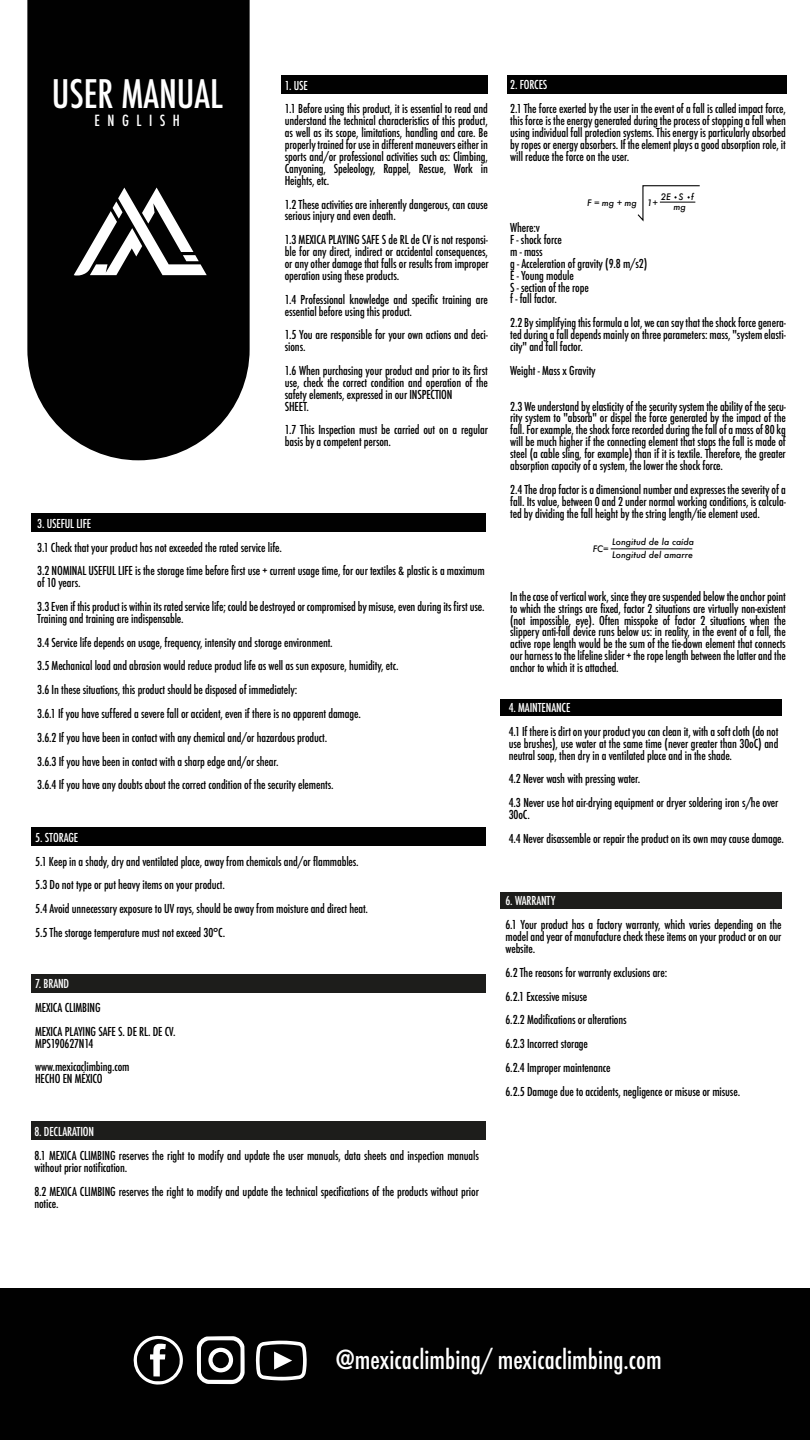
<style>
.page{position:relative;width:810px;height:1440px;background:#fff}
.page>*{position:absolute;margin:0;border:0;box-sizing:border-box;transform-origin:0 0}
.t1{font:500 condensed 38.25px "Futura";color:#fff}
.t2{font:500 condensed 25.58px "Futura";color:#fff}
.t3{font:500 condensed 15px "Futura";letter-spacing:.5em;color:#fff}
.t4{font:500 condensed 12px/11.9px "Futura";letter-spacing:-.01em;color:#010101}
.t5{font:500 condensed 12px "Futura";letter-spacing:-.01em;color:#fff}
.t6{font:italic 500 8.7px/9.7px "Futura";color:#010101;text-align:center}
</style>
<div class="page">
<div style="left:32px;top:1122px;width:454px;height:18px;background:#1d1d1b"></div>
<div style="left:32px;top:975px;width:454px;height:18px;background:#1d1d1b"></div>
<div style="left:500px;top:892px;width:282px;height:17px;background:#1d1d1b"></div>
<div style="left:32px;top:828px;width:454px;height:18px;background:#010101"></div>
<div style="left:500px;top:699px;width:282px;height:17px;background:#010101"></div>
<div style="left:32px;top:513px;width:454px;height:19px;background:#010101"></div>
<div style="left:27px;top:0;width:223px;height:460px;background:#010101"></div>
<svg style="left:74px;top:188px;width:133px;height:88px"></svg>
<div style="left:281px;top:75px;width:207px;height:19px;background:#010101"></div>
<div style="left:507px;top:75px;width:279px;height:19px;background:#010101"></div>
<svg style="left:637px;top:185px;width:63px;height:37px"></svg>
<hr style="left:611px;top:549px;width:81px;height:1px;background:#010101">
<div style="left:0;top:1288px;width:810px;height:152px;background:#010101"></div>
<svg style="left:197px;top:1336px;width:48px;height:48px"></svg>
<svg style="left:133px;top:1336px;width:50px;height:49px"></svg>
<svg style="left:256px;top:1341px;width:51px;height:40px"></svg>
<h1 class="t1" style="left:52px;top:69px;width:173px">USER MANUAL</h1>
<p class="t3" style="left:95px;top:111px;width:87px">ENGLISH</p>
<p class="t5" style="left:285px;top:77px;width:25px">1. USE</p>
<p class="t4" style="left:285px;top:103px;width:205px;text-align:justify">1.1 Before using this product, it is essential to read and understand the technical characteristics of this product, as well as its scope, limitations, handling and care. Be properly trained for use in different maneuvers either in sports and/or professional activities such as: Climbing, Canyoning, Speleology, Rappel, Rescue, Work in Heights, etc.</p>
<p class="t4" style="left:285px;top:198px;width:205px">1.2 These activities are inherently dangerous, can cause serious injury and even death.</p>
<p class="t4" style="left:285px;top:234px;width:205px;text-align:justify">1.3 MEXICA PLAYING SAFE S de RL de CV is not responsi&shy;ble for any direct, indirect or accidental consequences, or any other damage that falls or results from improper operation using these products.</p>
<p class="t4" style="left:285px;top:293px;width:205px">1.4 Professional knowledge and specific training are essential before using this product.</p>
<p class="t4" style="left:285px;top:329px;width:204px">1.5 You are responsible for your own actions and deci&shy;sions.</p>
<p class="t4" style="left:285px;top:365px;width:205px">1.6 When purchasing your product and prior to its first use, check the correct condition and operation of the safety elements, expressed in our INSPECTION<br>SHEET.</p>
<p class="t4" style="left:285px;top:424px;width:205px">1.7 This Inspection must be carried out on a regular basis by a competent person.</p>
<p class="t5" style="left:37px;top:516px;width:55px">3. USEFUL LIFE</p>
<p class="t4" style="left:37px;top:535px;width:449px;line-height:23.8px">3.1 Check that your product has not exceeded the rated service life.<br>3.2 NOMINAL USEFUL LIFE is the storage time before first use + current usage time, for our textiles &amp; plastic is a maximum</p>
<p class="t4" style="left:37px;top:571px;width:449px;line-height:23.8px">of 10 years.<br>3.3 Even if this product is within its rated service life; could be destroyed or compromised by misuse, even during its first use.</p>
<p class="t4" style="left:37px;top:607px;width:363px;line-height:23.8px">Training and training are indispensable.<br>3.4 Service life depends on usage, frequency, intensity and storage environment.<br>3.5 Mechanical load and abrasion would reduce product life as well as sun exposure, humidity, etc.<br>3.6 In these situations, this product should be disposed of immediately:<br>3.6.1 If you have suffered a severe fall or accident, even if there is no apparent damage.<br>3.6.2 If you have been in contact with any chemical and/or hazardous product.<br>3.6.3 If you have been in contact with a sharp edge and/or shear.<br>3.6.4 If you have any doubts about the correct condition of the security elements.</p>
<p class="t5" style="left:510px;top:77px;width:39px">2. FORCES</p>
<p class="t4" style="left:510px;top:103px;width:277px;text-align:justify">2.1 The force exerted by the user in the event of a fall is called impact force, this force is the energy generated during the process of stopping a fall when using individual fall protection systems. This energy is particularly absorbed by ropes or energy absorbers. If the element plays a good absorption role, it will reduce the force on the user.</p>
<p class="t6" style="left:587px;top:198px;width:72px">F = mg + mg 1+</p>
<p class="t6" style="left:661px;top:192px;width:34px">2E S f mg</p>
<p class="t4" style="left:510px;top:222px;width:139px">Where:v<br>F - shock force<br>m - mass<br>g - Acceleration of gravity (9.8 m/s2)<br>E - Young module<br>S - section of the rope<br>f - fall factor.</p>
<p class="t4" style="left:510px;top:317px;width:277px;text-align:justify">2.2 By simplifying this formula a lot, we can say that the shock force genera&shy;ted during a fall depends mainly on three parameters: mass, "system elasti&shy;city" and fall factor.</p>
<p class="t4" style="left:510px;top:364px;width:87px">Weight - Mass x Gravity</p>
<p class="t4" style="left:510px;top:400px;width:277px;text-align:justify">2.3 We understand by elasticity of the security system the ability of the secu&shy;rity system to "absorb" or dispel the force generated by the impact of the fall. For example, the shock force recorded during the fall of a mass of 80 kg will be much higher if the connecting element that stops the fall is made of steel (a cable sling, for example) than if it is textile. Therefore, the greater absorption capacity of a system, the lower the shock force.</p>
<p class="t4" style="left:510px;top:483px;width:277px;text-align:justify">2.4 The drop factor is a dimensional number and expresses the severity of a fall. Its value, between 0 and 2 under normal working conditions, is calcula&shy;ted by dividing the fall height by the string length/tie element used.</p>
<p class="t6" style="left:593px;top:544px;width:17px">FC=</p>
<p class="t6" style="left:612px;top:536px;width:83px;line-height:12.1px;text-align:left">Longitud de la caída<br>Longitud del amarre</p>
<p class="t4" style="left:510px;top:590px;width:277px;text-align:justify">In the case of vertical work, since they are suspended below the anchor point to which the strings are fixed, factor 2 situations are virtually non-existent (not impossible, eye). Often misspoke of factor 2 situations when the slippery anti-fall device runs below us: in reality, in the event of a fall, the active rope length would be the sum of the tie-down element that connects our harness to the lifeline slider + the rope length between the latter and the anchor to which it is attached.</p>
<p class="t5" style="left:509px;top:700px;width:63px">4. MAINTENANCE</p>
<p class="t4" style="left:509px;top:725px;width:271px;text-align:justify">4.1 If there is dirt on your product you can clean it, with a soft cloth (do not use brushes), use water at the same time (never greater than 30oC) and neutral soap, then dry in a ventilated place and in the shade.</p>
<p class="t4" style="left:509px;top:767px;width:271px;line-height:23.8px">4.2 Never wash with pressing water.<br>4.3 Never use hot air-drying equipment or dryer soldering iron s/he over</p>
<p class="t4" style="left:509px;top:809px;width:23px">30oC.</p>
<p class="t5" style="left:35px;top:830px;width:44px">5. STORAGE</p>
<p class="t4" style="left:509px;top:833px;width:277px">4.4 Never disassemble or repair the product on its own may cause damage.</p>
<p class="t4" style="left:35px;top:849px;width:334px;line-height:23.8px">5.1 Keep in a shady, dry and ventilated place, away from chemicals and/or flammables.<br>5.3 Do not type or put heavy items on your product.<br>5.4 Avoid unnecessary exposure to UV rays, should be away from moisture and direct heat.<br>5.5 The storage temperature must not exceed 30°C.</p>
<p class="t5" style="left:505px;top:893px;width:52px">6. WARRANTY</p>
<p class="t4" style="left:505px;top:919px;width:278px;text-align:justify">6.1 Your product has a factory warranty, which varies depending on the model and year of manufacture check these items on your product or on our website.</p>
<p class="t4" style="left:505px;top:961px;width:236px;line-height:23.8px">6.2 The reasons for warranty exclusions are:<br>6.2.1 Excessive misuse<br>6.2.2 Modifications or alterations<br>6.2.3 Incorrect storage<br>6.2.4 Improper maintenance<br>6.2.5 Damage due to accidents, negligence or misuse or misuse.</p>
<p class="t5" style="left:35px;top:976px;width:36px">7. BRAND</p>
<p class="t4" style="left:35px;top:996px;width:142px;line-height:23.8px">MEXICA CLIMBING<br>MEXICA PLAYING SAFE S. DE RL. DE CV.</p>
<p class="t4" style="left:35px;top:1031px;width:96px;line-height:23.8px">MPS190627N14 www.mexicaclimbing.com</p>
<p class="t4" style="left:35px;top:1073px;width:69px">HECHO EN MÉXICO</p>
<p class="t5" style="left:34px;top:1124px;width:61px">8. DECLARATION</p>
<p class="t4" style="left:34px;top:1150px;width:446px">8.1 MEXICA CLIMBING reserves the right to modify and update the user manuals, data sheets and inspection manuals without prior notification.</p>
<p class="t4" style="left:34px;top:1185px;width:446px">8.2 MEXICA CLIMBING reserves the right to modify and update the technical specifications of the products without prior notice.</p>
<h2 class="t2" style="left:336px;top:1343px;width:327px">@mexicaclimbing/ mexicaclimbing.com</h2>
</div>
